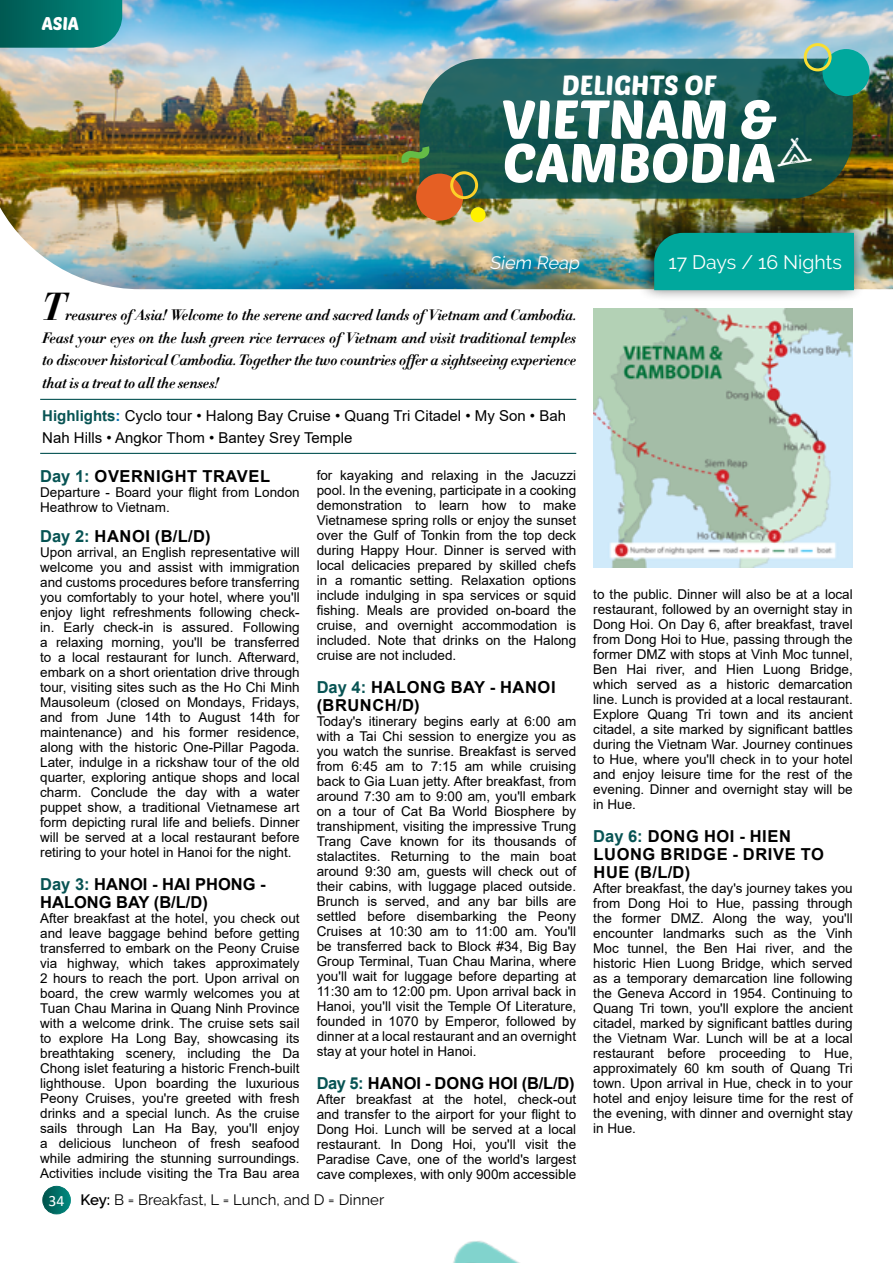
<style>
.page{position:relative;width:893px;height:1263px;background:#fff}
.page>*{position:absolute;margin:0;border:0;box-sizing:border-box;transform-origin:0 0}
.t1{font:54px/43.5px "Poetsen One";color:#fff}
.t2{font:39px "Didot HTF B06 Bold Ital";color:#000}
.t3{font:27px "Poetsen One";color:#fff}
.t4{font:19.5px "Raleway";color:#fff}
.t5{font:italic 18px "Raleway";color:#fff}
.t6{font:18px "Gulti Brush";color:#fff}
.t7{font:18px "Poetsen One";color:#fff}
.t8{font:700 16.5px/18px "Arial";letter-spacing:.035em;color:#000}
.t9{font:700 16.5px/18px "Arial";color:#000}
.t10{font:700 16.5px "Arial";letter-spacing:.005em;color:#000}
.t11{font:15px/22.5px "Didot HTF B06 Bold Ital";letter-spacing:-.02em;color:#000;text-align:justify}
.t12{font:15px/22.5px "Arial";color:#000}
.t13{font:15px "Raleway";color:#000}
.t14{font:13.5px/15px "Arial";color:#000;text-align:justify}
.s1{font-weight:700;color:#075353}
.s2{font-weight:700;color:#006eb2}
.s3{color:#075353}
.s4{font-family:"Calibri";font-size:15.75px;color:#fff}
.s5{font-weight:600}
</style>
<div class="page">
<img style="left:453px;top:1241px;width:67px;height:22px">
<img style="left:0;top:0;width:893px;height:289px">
<svg style="left:420px;top:59px;width:433px;height:140px;background:#1c5a51"></svg>
<div style="left:637px;top:216px;width:228px;height:85px;background:#000;opacity:.75"></div>
<div style="left:654px;top:233px;width:200px;height:57px;background:#00a89d"></div>
<hr style="left:40px;top:399px;width:536px;height:1px;background:#075353">
<hr style="left:40px;top:453px;width:536px;height:1px;background:#075353">
<img style="left:593px;top:308px;width:260px;height:260px">
<div style="left:416px;top:174px;width:47px;height:47px;background:#e55f24;border-radius:50%"></div>
<div style="left:450px;top:171px;width:28px;height:28px;border:3px solid #fdd028;border-radius:50%"></div>
<div style="left:471px;top:207px;width:15px;height:15px;background:#fff200;border-radius:50%"></div>
<div style="left:822px;top:49px;width:48px;height:47px;background:#00a89d;border-radius:50%"></div>
<div style="left:804px;top:43px;width:28px;height:29px;border:3px solid #f9de33;border-radius:50%"></div>
<svg style="left:0;top:0;width:122px;height:48px;background:#07756d"></svg>
<svg style="left:43px;top:1186px;width:27px;height:28px"></svg>
<div style="left:43px;top:1186px;width:28px;height:28px;border:1px solid #fff;border-radius:50%"></div>
<svg style="left:399px;top:146px;width:32px;height:17px"></svg>
<h3 class="t7" style="left:42px;top:12px;width:39px">ASIA</h3>
<h3 class="t3" style="left:562px;top:68px;width:156px">DELIGHTS OF</h3>
<h1 class="t1" style="left:502px;top:95px;width:276px">VIETNAM &amp;<br>CAMBODIA</h1>
<h3 class="t6" style="left:776px;top:148px;width:11px;rotate:-6deg">A_17</h3>
<h3 class="t5" style="left:489px;top:252px;width:95px">Siem Reap</h3>
<h3 class="t4" style="left:668px;top:251px;width:175px">17 Days / 16 Nights</h3>
<h2 class="t2" style="left:42px;top:282px;width:25px">T</h2>
<p class="t11" style="left:42px;top:304px;width:535px;text-indent:23px">reasures of Asia! Welcome to the serene and sacred lands of Vietnam and Cambodia.<br>Feast your eyes on the lush green rice terraces of Vietnam and visit traditional temples to discover historical Cambodia. Together the two countries offer a sightseeing experience that is a treat to all the senses!</p>
<p class="t12" style="left:42px;top:404px;width:525px"><span class="s1">Highlights</span><span class="s2">:</span> Cyclo tour • Halong Bay Cruise • Quang Tri Citadel • My Son • Bah<br>Nah Hills • Angkor Thom • Bantey Srey Temple</p>
<p class="t8" style="left:40px;top:467px;width:231px"><span class="s3">Day 1:</span> OVERNIGHT TRAVEL</p>
<p class="t14" style="left:40px;top:485px;width:261px">Departure - Board your flight from London<br>Heathrow to Vietnam.</p>
<p class="t8" style="left:40px;top:527px;width:172px"><span class="s3">Day 2:</span> HANOI (B/L/D)</p>
<p class="t14" style="left:40px;top:545px;width:261px">Upon arrival, an English representative will welcome you and assist with immigration and customs procedures before transferring you comfortably to your hotel, where you'll enjoy light refreshments following check&shy;in. Early check-in is assured. Following a relaxing morning, you'll be transferred to a local restaurant for lunch. Afterward, embark on a short orientation drive through tour, visiting sites such as the Ho Chi Minh Mausoleum (closed on Mondays, Fridays, and from June 14th to August 14th for maintenance) and his former residence, along with the historic One-Pillar Pagoda.<br>Later, indulge in a rickshaw tour of the old quarter, exploring antique shops and local charm. Conclude the day with a water puppet show, a traditional Vietnamese art form depicting rural life and beliefs. Dinner will be served at a local restaurant before retiring to your hotel in Hanoi for the night.</p>
<p class="t9" style="left:40px;top:875px;width:227px"><span class="s3">Day 3:</span> HANOI - HAI PHONG -<br>HALONG BAY (B/L/D)</p>
<p class="t14" style="left:40px;top:911px;width:261px">After breakfast at the hotel, you check out and leave baggage behind before getting transferred to embark on the Peony Cruise via highway, which takes approximately 2 hours to reach the port. Upon arrival on board, the crew warmly welcomes you at Tuan Chau Marina in Quang Ninh Province with a welcome drink. The cruise sets sail to explore Ha Long Bay, showcasing its breathtaking scenery, including the Da Chong islet featuring a historic French-built lighthouse. Upon boarding the luxurious Peony Cruises, you're greeted with fresh drinks and a special lunch. As the cruise sails through Lan Ha Bay, you'll enjoy a delicious luncheon of fresh seafood while admiring the stunning surroundings.<br>Activities include visiting the Tra Bau area</p>
<p class="t14" style="left:317px;top:467px;width:261px">for kayaking and relaxing in the Jacuzzi pool. In the evening, participate in a cooking demonstration to learn how to make Vietnamese spring rolls or enjoy the sunset over the Gulf of Tonkin from the top deck during Happy Hour. Dinner is served with local delicacies prepared by skilled chefs in a romantic setting. Relaxation options include indulging in spa services or squid fishing. Meals are provided on-board the cruise, and overnight accommodation is included. Note that drinks on the Halong cruise are not included.</p>
<p class="t8" style="left:317px;top:678px;width:240px"><span class="s3">Day 4:</span> HALONG BAY - HANOI (BRUNCH/D)</p>
<p class="t14" style="left:317px;top:713px;width:261px">Today's itinerary begins early at 6:00 am with a Tai Chi session to energize you as you watch the sunrise. Breakfast is served from 6:45 am to 7:15 am while cruising back to Gia Luan jetty. After breakfast, from around 7:30 am to 9:00 am, you'll embark on a tour of Cat Ba World Biosphere by transhipment, visiting the impressive Trung Trang Cave known for its thousands of stalactites. Returning to the main boat around 9:30 am, guests will check out of their cabins, with luggage placed outside.<br>Brunch is served, and any bar bills are settled before disembarking the Peony Cruises at 10:30 am to 11:00 am. You'll be transferred back to Block #34, Big Bay Group Terminal, Tuan Chau Marina, where you'll wait for luggage before departing at 11:30 am to 12:00 pm. Upon arrival back in Hanoi, you'll visit the Temple Of Literature, founded in 1070 by Emperor, followed by dinner at a local restaurant and an overnight stay at your hotel in Hanoi.</p>
<p class="t10" style="left:317px;top:1071px;width:259px"><span class="s3">Day 5:</span> HANOI - DONG HOI (B/L/D)</p>
<p class="t14" style="left:317px;top:1091px;width:261px">After breakfast at the hotel, check-out and transfer to the airport for your flight to Dong Hoi. Lunch will be served at a local restaurant. In Dong Hoi, you'll visit the Paradise Cave, one of the world's largest cave complexes, with only 900m accessible</p>
<p class="t13" style="left:49px;top:1191px;width:337px"><span class="s4">34</span> <span class="s5">Key:</span> B = Breakfast, L = Lunch, and D = Dinner</p>
<p class="t14" style="left:593px;top:586px;width:261px">to the public. Dinner will also be at a local restaurant, followed by an overnight stay in Dong Hoi. On Day 6, after breakfast, travel from Dong Hoi to Hue, passing through the former DMZ with stops at Vinh Moc tunnel, Ben Hai river, and Hien Luong Bridge, which served as a historic demarcation line. Lunch is provided at a local restaurant.<br>Explore Quang Tri town and its ancient citadel, a site marked by significant battles during the Vietnam War. Journey continues to Hue, where you'll check in to your hotel and enjoy leisure time for the rest of the evening. Dinner and overnight stay will be in Hue.</p>
<p class="t8" style="left:593px;top:827px;width:232px"><span class="s3">Day 6:</span> DONG HOI - HIEN<br>LUONG BRIDGE - DRIVE TO<br>HUE (B/L/D)</p>
<p class="t14" style="left:593px;top:880px;width:261px">After breakfast, the day's journey takes you from Dong Hoi to Hue, passing through the former DMZ. Along the way, you'll encounter landmarks such as the Vinh Moc tunnel, the Ben Hai river, and the historic Hien Luong Bridge, which served as a temporary demarcation line following the Geneva Accord in 1954. Continuing to Quang Tri town, you'll explore the ancient citadel, marked by significant battles during the Vietnam War. Lunch will be at a local restaurant before proceeding to Hue, approximately 60 km south of Quang Tri town. Upon arrival in Hue, check in to your hotel and enjoy leisure time for the rest of the evening, with dinner and overnight stay in Hue.</p>
</div>
